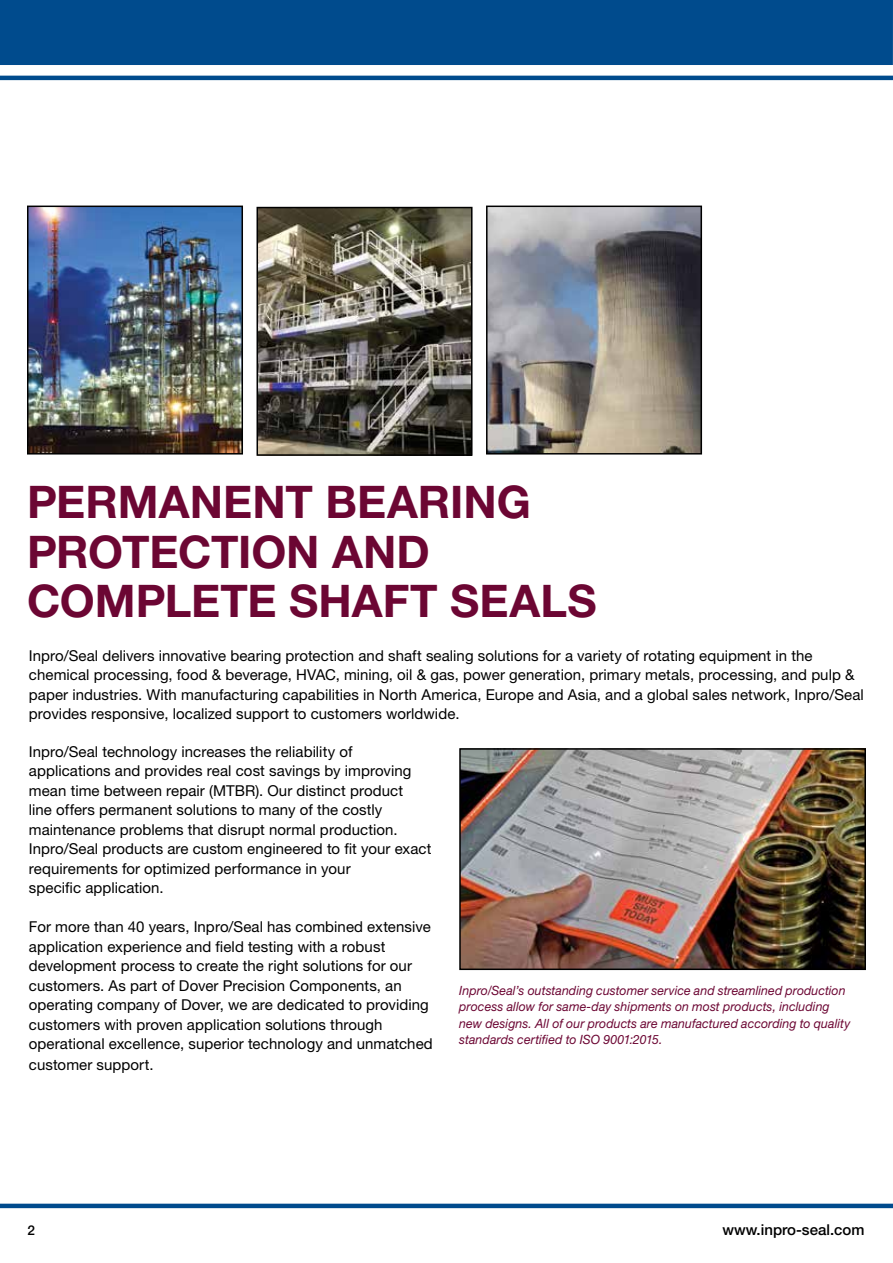
<style>
.page{position:relative;width:893px;height:1263px;background:#fff}
.page>*{position:absolute;margin:0;border:0;box-sizing:border-box;transform-origin:0 0}
.t1{font:700 45px/49.5px "Helvetica Neue LT Std";color:#6c0633}
.t2{font:15px/19.5px "Helvetica Neue LT Std";letter-spacing:.005em;color:#000}
.t3{font:500 15px "Helvetica Neue LT Std";color:#000}
.t4{font:500 13.5px "Helvetica Neue LT Std";color:#000}
.t5{font:italic 12.75px/16.5px "Helvetica Neue LT Std";letter-spacing:.005em;color:#6c0633}
</style>
<div class="page">
<hr style="left:0;top:1204px;width:893px;height:4px;background:#004b8d">
<img style="left:462px;top:751px;width:401px;height:216px">
<div style="left:459px;top:748px;width:407px;height:222px;border:2px solid #000"></div>
<img style="left:30px;top:209px;width:210px;height:242px">
<div style="left:27px;top:206px;width:216px;height:248px;border:2px solid #000"></div>
<img style="left:259px;top:210px;width:210px;height:243px">
<div style="left:256px;top:207px;width:216px;height:249px;border:2px solid #000"></div>
<img style="left:489px;top:209px;width:210px;height:242px">
<div style="left:486px;top:206px;width:216px;height:248px;border:2px solid #000"></div>
<hr style="left:0;top:76px;width:893px;height:4px;background:#004b8d">
<div style="left:0;top:0;width:893px;height:65px;background:#004b8d"></div>
<h1 class="t1" style="left:27px;top:476px;width:571px">PERMANENT BEARING<br>PROTECTION AND<br>COMPLETE SHAFT SEALS</h1>
<p class="t2" style="left:29px;top:646px;width:836px">Inpro/Seal delivers innovative bearing protection and shaft sealing solutions for a variety of rotating equipment in the chemical processing, food &amp; beverage, HVAC, mining, oil &amp; gas, power generation, primary metals, processing, and pulp &amp; paper industries. With manufacturing capabilities in North America, Europe and Asia, and a global sales network, Inpro/Seal provides responsive, localized support to customers worldwide.</p>
<p class="t2" style="left:29px;top:741px;width:404px">Inpro/Seal technology increases the reliability of applications and provides real cost savings by improving mean time between repair (MTBR). Our distinct product<br>line offers permanent solutions to many of the costly maintenance problems that disrupt normal production.<br>Inpro/Seal products are custom engineered to fit your exact requirements for optimized performance in your<br>specific application.</p>
<p class="t2" style="left:29px;top:917px;width:405px">For more than 40 years, Inpro/Seal has combined extensive application experience and field testing with a robust development process to create the right solutions for our customers. As part of Dover Precision Components, an operating company of Dover, we are dedicated to providing customers with proven application solutions through operational excellence, superior technology and unmatched</p>
<p class="t2" style="left:29px;top:1055px;width:126px">customer support.</p>
<p class="t5" style="left:459px;top:981px;width:393px">Inpro/Seal’s outstanding customer service and streamlined production process allow for same-day shipments on most products, including new designs. All of our products are manufactured according to quality standards certified to ISO 9001:2015.</p>
<p class="t4" style="left:27px;top:1222px;width:9px">2</p>
<p class="t3" style="left:722px;top:1221px;width:144px">www.inpro-seal.com</p>
</div>
